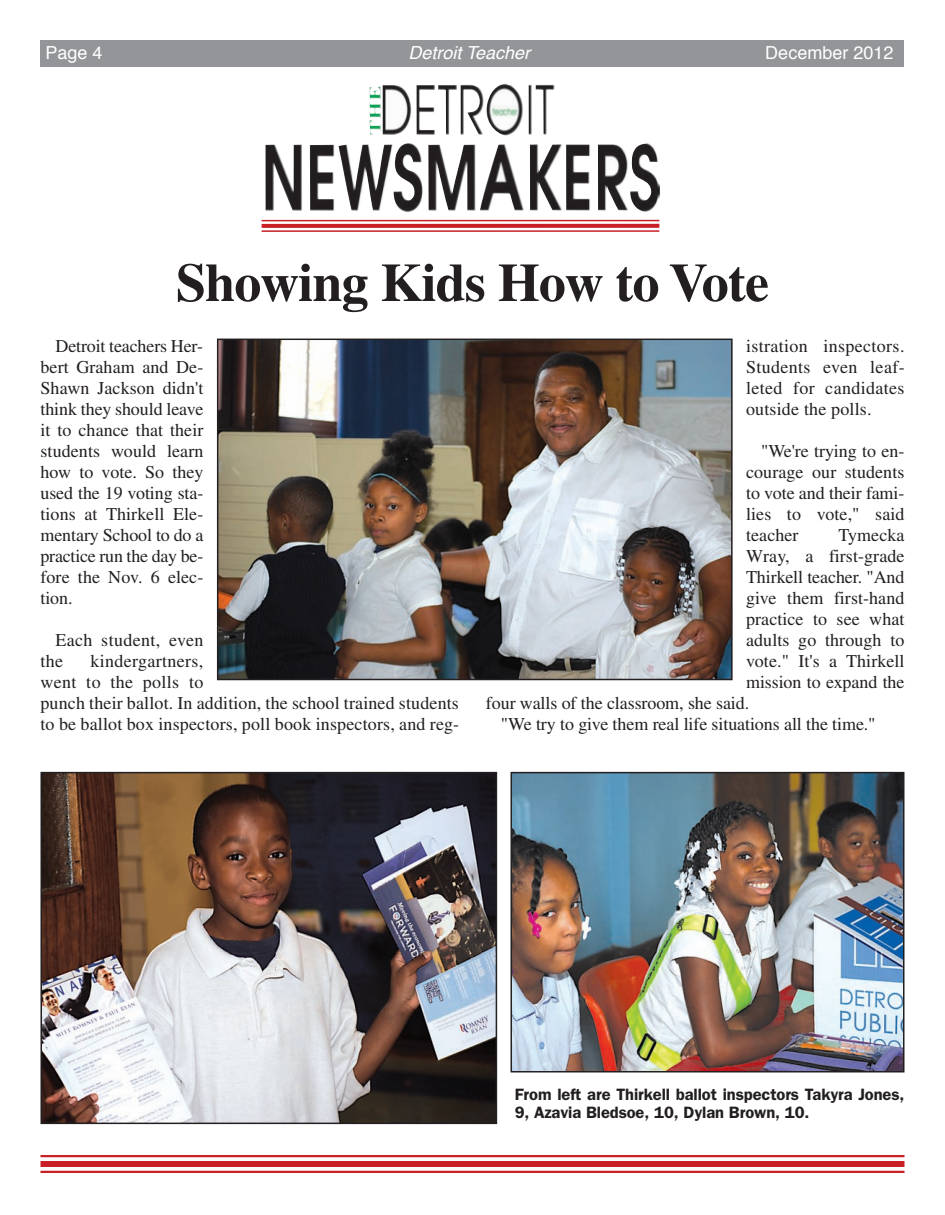
<style>
.page{position:relative;width:945px;height:1215px;background:#fff}
.page>*{position:absolute;margin:0;border:0;box-sizing:border-box;transform-origin:0 0}
.t1{font:700 54px "Times";letter-spacing:-.015em;color:#231f20}
.t2{font:18px/21px "Times";letter-spacing:.005em;color:#231f20;text-align:justify}
.t3{font:18px "Helvetica";color:#fff}
.t4{font:italic 18px "Helvetica";color:#fff}
.t5{font:600 16.5px/18px "Franklin Gothic";letter-spacing:-.005em;color:#231f20}
</style>
<div class="page">
<div style="left:40px;top:40px;width:864px;height:28px;background:#939598"></div>
<img style="left:265px;top:83px;width:395px;height:129px">
<hr style="left:262px;top:220px;width:397px;height:1px;background:#c82026">
<svg style="left:262px;top:224px;width:397px;height:4px;background:#c9272d"></svg>
<hr style="left:262px;top:230px;width:397px;height:2px;background:#c82026">
<img style="left:220px;top:342px;width:510px;height:335px">
<div style="left:217px;top:339px;width:516px;height:341px;border:2px solid #231f20"></div>
<img style="left:43px;top:775px;width:451px;height:346px">
<div style="left:40px;top:772px;width:457px;height:352px;border:2px solid #231f20"></div>
<img style="left:514px;top:775px;width:387px;height:295px">
<div style="left:511px;top:772px;width:393px;height:301px;border:2px solid #231f20"></div>
<hr style="left:40px;top:1155px;width:864px;height:2px;background:#c82026">
<div style="left:40px;top:1161px;width:864px;height:6px;background:#c82026"></div>
<hr style="left:40px;top:1171px;width:864px;height:2px;background:#c82026">
<p class="t3" style="left:46px;top:45px;width:59px">Page 4</p>
<p class="t4" style="left:409px;top:45px;width:123px">Detroit Teacher</p>
<p class="t3" style="left:765px;top:45px;width:130px">December 2012</p>
<h1 class="t1" style="left:176px;top:264px;width:595px">Showing Kids How to Vote</h1>
<p class="t2" style="left:41px;top:337px;width:164px;text-indent:15px">Detroit teachers Her&shy;bert Graham and De-Shawn Jackson didn't think they should leave it to chance that their students would learn how to vote. So they used the 19 voting sta&shy;tions at Thirkell Ele&shy;mentary School to do a practice run the day be&shy;fore the Nov. 6 elec&shy;tion.</p>
<p class="t2" style="left:41px;top:631px;width:164px;text-indent:15px">Each student, even the</p>
<p class="t2" style="left:746px;top:337px;width:160px">istration inspectors.<br>Students even leaf&shy;leted for candidates outside the polls.</p>
<p class="t2" style="left:746px;top:442px;width:160px;text-indent:15px">"We're trying to en&shy;courage our students to vote and their fami&shy;lies to vote," said teacher</p>
<p class="t2" style="left:838px;top:526px;width:68px">Tymecka</p>
<p class="t2" style="left:746px;top:547px;width:160px">Wray, a first-grade</p>
<p class="t2" style="left:746px;top:568px;width:160px">Thirkell teacher. "And</p>
<p class="t2" style="left:746px;top:589px;width:160px">give them first-hand</p>
<p class="t2" style="left:746px;top:610px;width:160px">practice to see what</p>
<p class="t2" style="left:746px;top:631px;width:160px">adults go through to</p>
<p class="t2" style="left:746px;top:652px;width:160px">vote." It's a Thirkell</p>
<p class="t2" style="left:746px;top:673px;width:160px">mission to expand the</p>
<p class="t2" style="left:486px;top:694px;width:265px">four walls of the classroom, she said.</p>
<p class="t2" style="left:501px;top:715px;width:376px">"We try to give them real life situations all the time."</p>
<p class="t2" style="left:41px;top:652px;width:420px;text-align:left;text-indent:50px">kindergartners,<br>went to the polls to<br>punch their ballot. In addition, the school trained students to be ballot box inspectors, poll book inspectors, and reg-</p>
<p class="t5" style="left:515px;top:1085px;width:391px">From left are Thirkell ballot inspectors Takyra Jones,<br>9, Azavia Bledsoe, 10, Dylan Brown, 10.</p>
</div>
